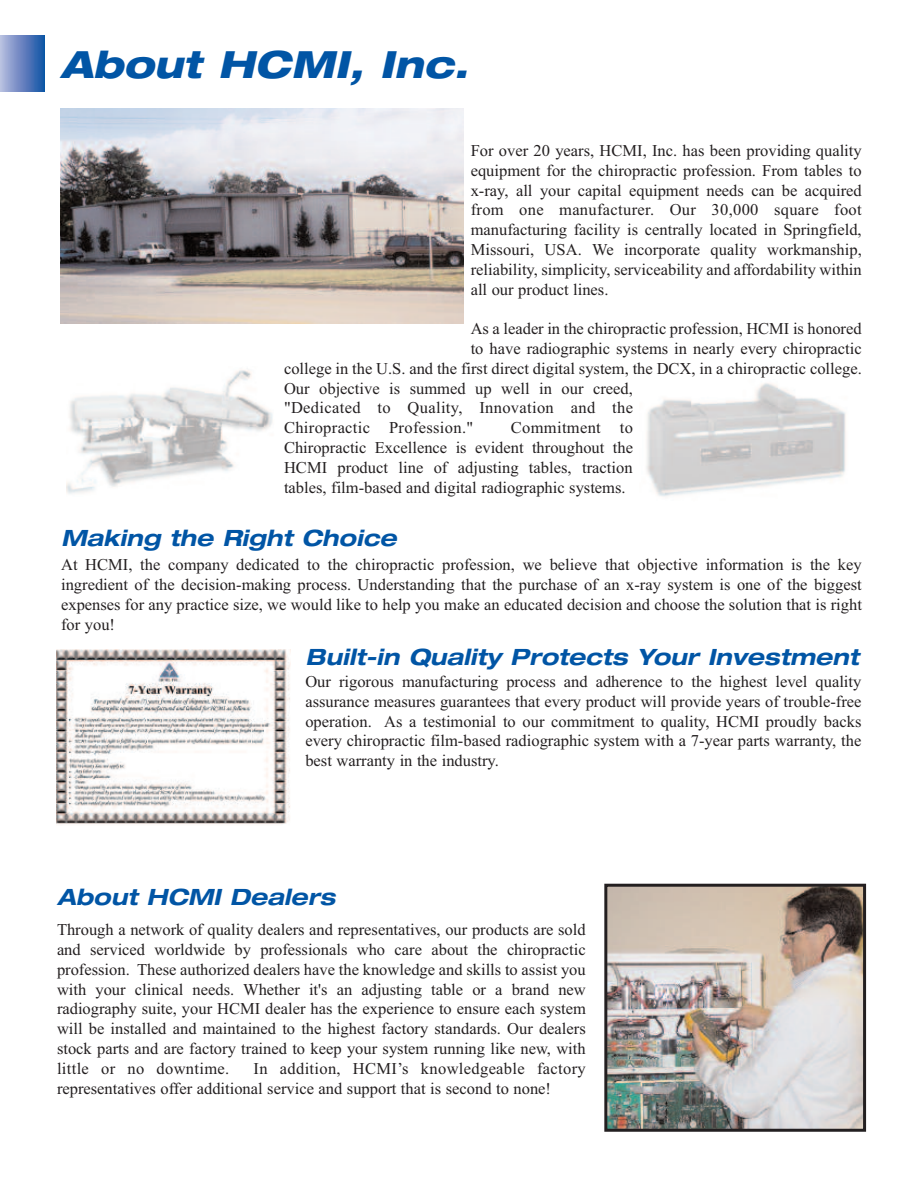
<style>
.page{position:relative;width:918px;height:1188px;background:#fff}
.page>*{position:absolute;margin:0;border:0;box-sizing:border-box;transform-origin:0 0}
.t1{font:italic 800 expanded 37.5px "Helvetica Neue";color:#0155a5}
.t2{font:italic 700 expanded 22.5px "Helvetica Neue";color:#0155a5}
.t3{font:16.5px/19.8px "Times";color:#231f20;text-align:justify}
.t4{font:16.5px "Times";letter-spacing:.02em;color:#231f20}
</style>
<div class="page">
<img style="left:66px;top:370px;width:207px;height:124px">
<img style="left:57px;top:649px;width:233px;height:175px">
<img style="left:646px;top:383px;width:200px;height:114px">
<img style="left:608px;top:888px;width:254px;height:240px">
<div style="left:604px;top:884px;width:262px;height:248px;border:3px solid #231f20"></div>
<img style="left:60px;top:109px;width:403px;height:214px">
<hr style="left:0;top:36px;width:1px;height:56px;background:#bdc5e3">
<hr style="left:1px;top:36px;width:1px;height:56px;background:#b9c2e1">
<hr style="left:2px;top:36px;width:1px;height:56px;background:#b5bedf">
<hr style="left:3px;top:36px;width:1px;height:56px;background:#b0bbdd">
<hr style="left:4px;top:36px;width:1px;height:56px;background:#adb8dc">
<hr style="left:5px;top:36px;width:1px;height:56px;background:#a8b3da">
<hr style="left:6px;top:36px;width:1px;height:56px;background:#a5b1d8">
<hr style="left:7px;top:36px;width:1px;height:56px;background:#a1aed7">
<hr style="left:8px;top:36px;width:1px;height:56px;background:#9daad5">
<hr style="left:9px;top:36px;width:1px;height:56px;background:#99a7d4">
<hr style="left:10px;top:36px;width:1px;height:56px;background:#95a4d2">
<hr style="left:11px;top:36px;width:1px;height:56px;background:#90a1d0">
<hr style="left:12px;top:36px;width:1px;height:56px;background:#8f9fcf">
<hr style="left:13px;top:36px;width:1px;height:56px;background:#8a9cce">
<hr style="left:14px;top:36px;width:1px;height:56px;background:#8698cc">
<hr style="left:15px;top:36px;width:1px;height:56px;background:#8495ca">
<hr style="left:16px;top:36px;width:1px;height:56px;background:#8092c8">
<hr style="left:17px;top:36px;width:1px;height:56px;background:#7c90c7">
<hr style="left:18px;top:36px;width:1px;height:56px;background:#798dc6">
<hr style="left:19px;top:36px;width:1px;height:56px;background:#758bc4">
<hr style="left:20px;top:36px;width:1px;height:56px;background:#7288c3">
<hr style="left:21px;top:36px;width:1px;height:56px;background:#6f86c2">
<hr style="left:22px;top:36px;width:1px;height:56px;background:#6b83c0">
<hr style="left:23px;top:36px;width:1px;height:56px;background:#6881bf">
<hr style="left:24px;top:36px;width:1px;height:56px;background:#647fbe">
<hr style="left:25px;top:36px;width:1px;height:56px;background:#617dbd">
<hr style="left:26px;top:36px;width:1px;height:56px;background:#5c79bb">
<hr style="left:27px;top:36px;width:1px;height:56px;background:#5977ba">
<hr style="left:28px;top:36px;width:1px;height:56px;background:#5575b8">
<hr style="left:29px;top:36px;width:1px;height:56px;background:#5173b7">
<hr style="left:30px;top:36px;width:1px;height:56px;background:#4e71b6">
<hr style="left:31px;top:36px;width:1px;height:56px;background:#496fb5">
<hr style="left:32px;top:36px;width:1px;height:56px;background:#446db4">
<hr style="left:33px;top:36px;width:1px;height:56px;background:#406cb3">
<hr style="left:34px;top:36px;width:1px;height:56px;background:#3b6ab2">
<hr style="left:35px;top:36px;width:1px;height:56px;background:#3167b1">
<hr style="left:36px;top:36px;width:1px;height:56px;background:#2f66b0">
<hr style="left:37px;top:36px;width:1px;height:56px;background:#2d64af">
<hr style="left:38px;top:36px;width:1px;height:56px;background:#2862ad">
<hr style="left:39px;top:36px;width:1px;height:56px;background:#2560ac">
<hr style="left:40px;top:36px;width:1px;height:56px;background:#225eab">
<hr style="left:41px;top:36px;width:1px;height:56px;background:#1e5ca9">
<hr style="left:42px;top:36px;width:1px;height:56px;background:#1a5aa8">
<hr style="left:43px;top:36px;width:1px;height:56px;background:#1359a7">
<hr style="left:44px;top:36px;width:1px;height:56px;background:#0a57a6">
<h1 class="t1" style="left:61px;top:50px;width:409px">About HCMI, Inc.</h1>
<p class="t3" style="left:471px;top:140px;width:393px">For over 20 years, HCMI, Inc. has been providing quality equipment for the chiropractic profession. From tables to x-ray, all your capital equipment needs can be acquired from one manufacturer. Our 30,000 square foot manufacturing facility is centrally located in Springfield, Missouri, USA. We incorporate quality workmanship, reliability, simplicity, serviceability and affordability within all our product lines.</p>
<p class="t3" style="left:471px;top:319px;width:393px">As a leader in the chiropractic profession, HCMI is honored</p>
<p class="t3" style="left:471px;top:338px;width:393px">to have radiographic systems in nearly every chiropractic</p>
<p class="t3" style="left:284px;top:358px;width:579px">college in the U.S. and the first direct digital system, the DCX, in a chiropractic college.</p>
<p class="t3" style="left:284px;top:378px;width:350px">Our objective is summed up well in our creed,</p>
<p class="t4" style="left:284px;top:398px;width:351px">"Dedicated to Quality, Innovation and the</p>
<p class="t4" style="left:284px;top:418px;width:191px">Chiropractic Profession."</p>
<p class="t3" style="left:284px;top:418px;width:351px;text-indent:227px">Commitment to Chiropractic Excellence is evident throughout the HCMI product line of adjusting tables, traction tables, film-based and digital radiographic systems.</p>
<h2 class="t2" style="left:61px;top:530px;width:337px">Making the Right Choice</h2>
<p class="t3" style="left:61px;top:555px;width:802px">At HCMI, the company dedicated to the chiropractic profession, we believe that objective information is the key ingredient of the decision-making process. Understanding that the purchase of an x-ray system is one of the biggest expenses for any practice size, we would like to help you make an educated decision and choose the solution that is right for you!</p>
<h2 class="t2" style="left:305px;top:649px;width:555px">Built-in Quality Protects Your Investment</h2>
<p class="t3" style="left:305px;top:671px;width:558px">Our rigorous manufacturing process and adherence to the highest level quality assurance measures guarantees that every product will provide years of trouble-free operation. As a testimonial to our commitment to quality, HCMI proudly backs every chiropractic film-based radiographic system with a 7-year parts warranty, the best warranty in the industry.</p>
<h2 class="t2" style="left:57px;top:889px;width:280px">About HCMI Dealers</h2>
<p class="t3" style="left:57px;top:920px;width:530px">Through a network of quality dealers and representatives, our products are sold and serviced worldwide by professionals who care about the chiropractic profession. These authorized dealers have the knowledge and skills to assist you with your clinical needs. Whether it's an adjusting table or a brand new radiography suite, your HCMI dealer has the experience to ensure each system will be installed and maintained to the highest factory standards. Our dealers stock parts and are factory trained to keep your system running like new, with little or no downtime.</p>
<p class="t3" style="left:57px;top:1058px;width:530px;text-indent:197px">In addition, HCMI’s knowledgeable factory representatives offer additional service and support that is second to none!</p>
</div>
